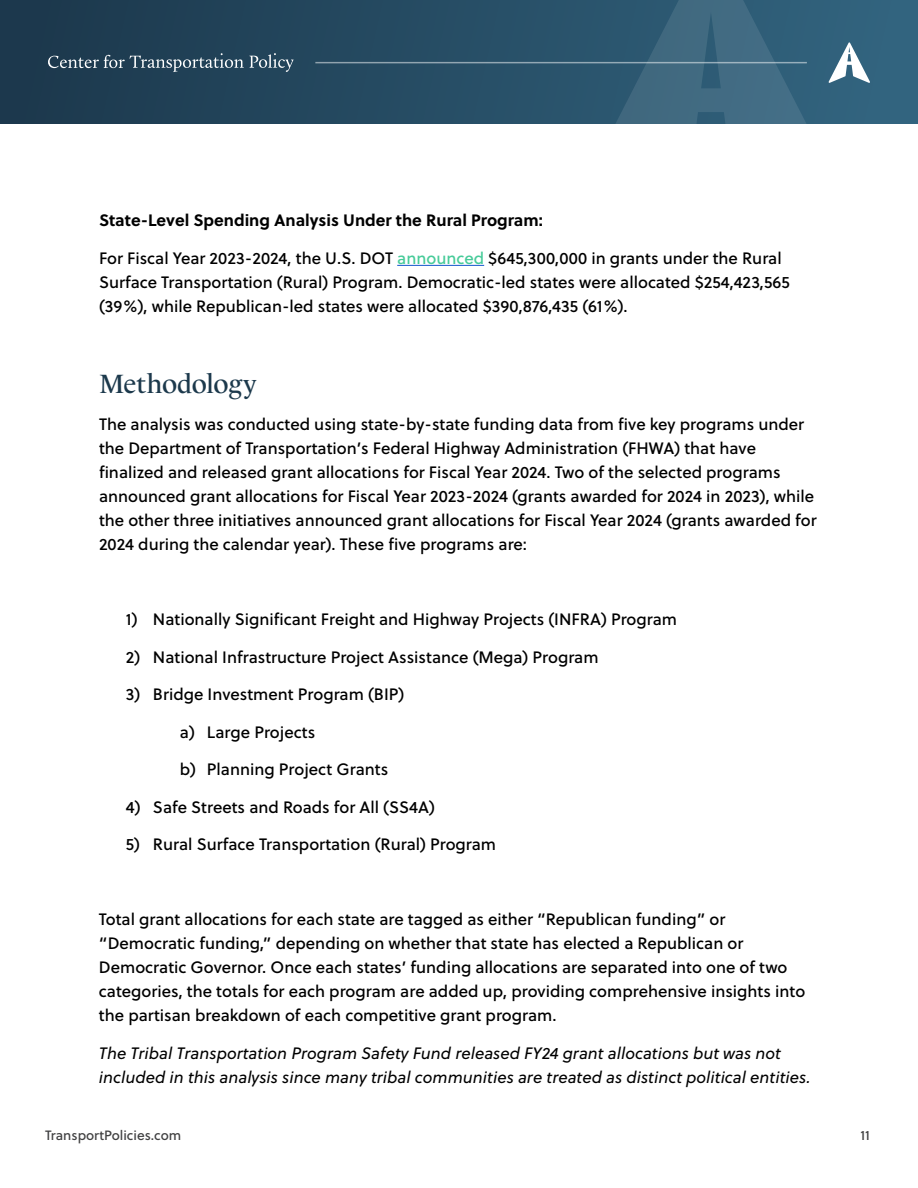
<style>
.page{position:relative;width:918px;height:1188px;background:#fff}
.page>*{position:absolute;margin:0;border:0;box-sizing:border-box;transform-origin:0 0}
.t1{font:27px "Le Monde Livre Cla Std";letter-spacing:-.015em;color:#1c394c}
.t2{font:16.5px/24px "Soleil Bk";color:#000}
.t3{font:italic 16.5px/24px "Soleil";color:#000}
.t4{font:700 16.5px "Soleil";color:#000}
.t5{font:13.5px "Soleil Bk";color:#414142}
.s1{color:#48cb9a}
</style>
<div class="page">
<div style="left:0;top:0;width:918px;height:124px;background:#214258"></div>
<svg style="left:422px;top:0;width:496px;height:124px"></svg>
<svg style="left:48px;top:53px;width:246px;height:19px"></svg>
<svg style="left:829px;top:42px;width:41px;height:41px"></svg>
<hr style="left:315px;top:62px;width:492px;height:1px;background:#fff">
<hr style="left:397px;top:265px;width:87px;height:1px;background:#15c">
<p class="t4" style="left:99px;top:208px;width:445px">State-Level Spending Analysis Under the Rural Program:</p>
<p class="t2" style="left:99px;top:245px;width:692px">For Fiscal Year 2023-2024, the U.S. DOT <span class="s1">announced</span> $645,300,000 in grants under the Rural<br>Surface Transportation (Rural) Program. Democratic-led states were allocated $254,423,565 (39%), while Republican-led states were allocated $390,876,435 (61%).</p>
<h1 class="t1" style="left:99px;top:367px;width:159px">Methodology</h1>
<p class="t2" style="left:99px;top:412px;width:719px">The analysis was conducted using state-by-state funding data from five key programs under the Department of Transportation’s Federal Highway Administration (FHWA) that have finalized and released grant allocations for Fiscal Year 2024. Two of the selected programs announced grant allocations for Fiscal Year 2023-2024 (grants awarded for 2024 in 2023), while the other three initiatives announced grant allocations for Fiscal Year 2024 (grants awarded for 2024 during the calendar year). These five programs are:</p>
<p class="t2" style="left:126px;top:607px;width:553px">1) Nationally Significant Freight and Highway Projects (INFRA) Program</p>
<p class="t2" style="left:126px;top:644px;width:474px">2) National Infrastructure Project Assistance (Mega) Program</p>
<p class="t2" style="left:126px;top:682px;width:280px">3) Bridge Investment Program (BIP)</p>
<p class="t2" style="left:180px;top:719px;width:137px">a) Large Projects</p>
<p class="t2" style="left:180px;top:757px;width:210px">b) Planning Project Grants</p>
<p class="t2" style="left:126px;top:794px;width:310px">4) Safe Streets and Roads for All (SS4A)</p>
<p class="t2" style="left:126px;top:832px;width:372px">5) Rural Surface Transportation (Rural) Program</p>
<p class="t2" style="left:99px;top:907px;width:708px">Total grant allocations for each state are tagged as either “Republican funding” or “Democratic funding,” depending on whether that state has elected a Republican or Democratic Governor. Once each states’ funding allocations are separated into one of two categories, the totals for each program are added up, providing comprehensive insights into the partisan breakdown of each competitive grant program.</p>
<p class="t3" style="left:99px;top:1041px;width:713px">The Tribal Transportation Program Safety Fund released FY24 grant allocations but was not included in this analysis since many tribal communities are treated as distinct political entities.</p>
<p class="t5" style="left:45px;top:1125px;width:138px">TransportPolicies.com</p>
<p class="t5" style="left:861px;top:1125px;width:11px">11</p>
</div>
